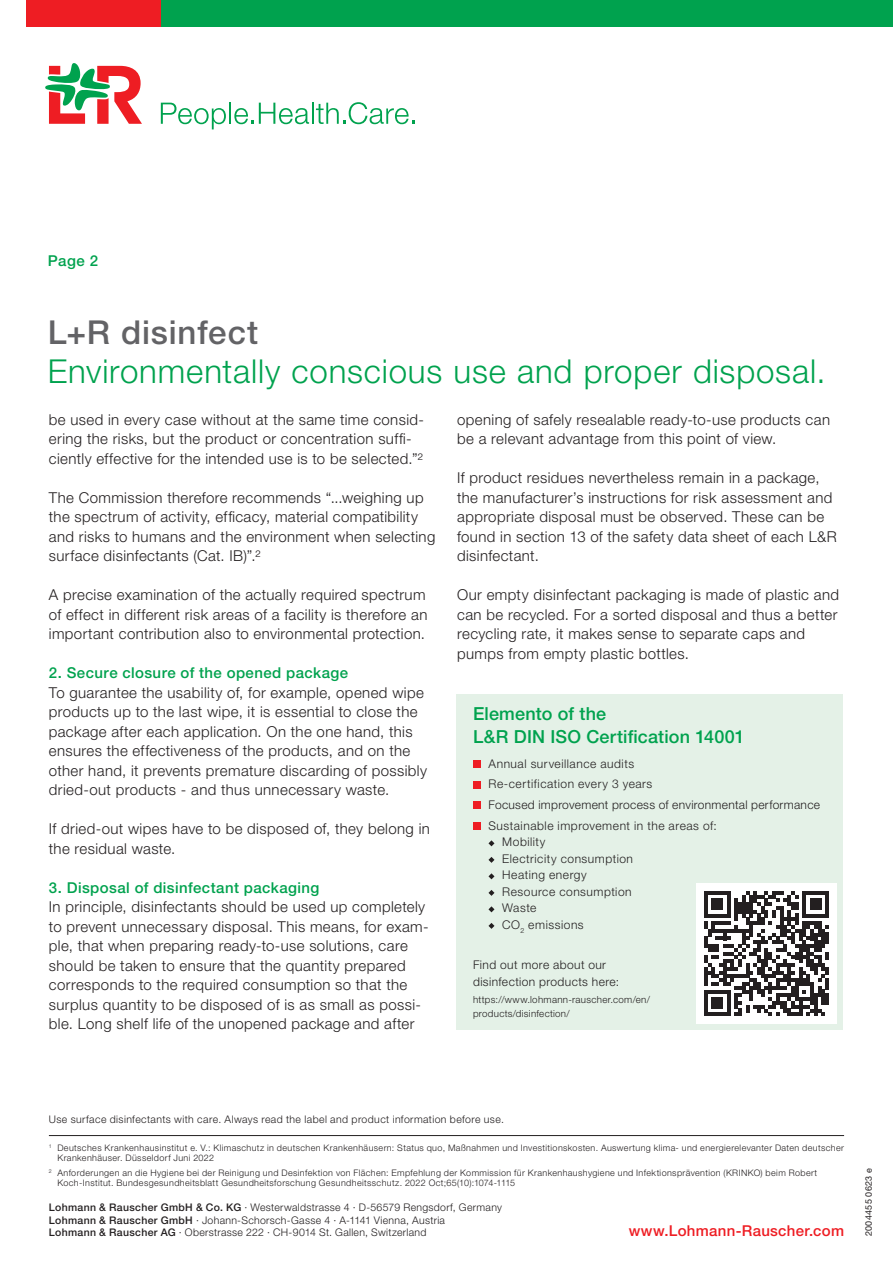
<style>
.page{position:relative;width:893px;height:1263px;background:#fff}
.page>*{position:absolute;margin:0;border:0;box-sizing:border-box;transform-origin:0 0}
.t1{font:300 33px "Helvetica Neue LT Pro";letter-spacing:.025em;color:#00a24e}
.t2{font:500 33px "Helvetica Neue LT Pro";letter-spacing:.025em;color:#636366}
.t3{font:500 18px/22.5px "Helvetica Neue LT Pro";letter-spacing:.01em;color:#00a24e}
.t4{font:300 15px/19.5px "Helvetica Neue LT Pro";letter-spacing:.025em;color:#231f20}
.t5{font:500 15px "Helvetica Neue LT Pro";letter-spacing:.025em;color:#00a24e}
.t6{font:500 15px "Helvetica Neue LT Pro";letter-spacing:.02em;color:#ee1d23}
.t7{font:300 12px/16.5px "Helvetica Neue LT Pro";letter-spacing:.04em;color:#231f20}
.t8{font:300 10.5px/12.5px "Helvetica Neue LT Pro";letter-spacing:.03em;color:#231f20}
.t9{font:300 9.75px/13.5px "Helvetica Neue LT Pro";letter-spacing:.03em;color:#231f20}
.t10{font:300 9px/10.5px "Helvetica Neue LT Pro";letter-spacing:.045em;color:#231f20}
.t11{font:9px "Helvetica Neue LT Pro";letter-spacing:.035em;color:#231f20}
.s1{font-weight:500}
</style>
<div class="page">
<svg style="left:45px;top:63px;width:97px;height:61px"></svg>
<svg style="left:161px;top:103px;width:65px;height:26px"></svg>
<hr style="left:229px;top:103px;width:2px;height:21px;background:#00a24e">
<svg style="left:234px;top:102px;width:180px;height:22px"></svg>
<div style="left:161px;top:0;width:732px;height:27px;background:#00a24e"></div>
<div style="left:27px;top:0;width:134px;height:27px;background:#ee1d23"></div>
<hr style="left:49px;top:1135px;width:795px;height:1px;background:#231f20">
<div style="left:456px;top:694px;width:387px;height:336px;background:#e4f1e7"></div>
<div style="left:473px;top:760px;width:8px;height:8px;background:#ee1d23"></div>
<div style="left:473px;top:781px;width:8px;height:7px;background:#ee1d23"></div>
<div style="left:473px;top:801px;width:8px;height:8px;background:#ee1d23"></div>
<div style="left:473px;top:822px;width:8px;height:8px;background:#ee1d23"></div>
<svg style="left:488px;top:840px;width:6px;height:6px"></svg>
<svg style="left:488px;top:857px;width:6px;height:6px"></svg>
<svg style="left:488px;top:873px;width:6px;height:6px"></svg>
<svg style="left:488px;top:890px;width:6px;height:6px"></svg>
<svg style="left:488px;top:906px;width:6px;height:6px"></svg>
<svg style="left:488px;top:923px;width:6px;height:6px"></svg>
<div style="left:696px;top:883px;width:141px;height:141px;background:#fff"></div>
<svg style="left:704px;top:891px;width:125px;height:125px"></svg>
<hr style="left:825px;top:978px;width:4px;height:12px;background:#231f20">
<hr style="left:825px;top:993px;width:4px;height:12px;background:#231f20">
<p class="t5" style="left:48px;top:251px;width:52px">Page 2</p>
<h1 class="t2" style="left:48px;top:312px;width:212px">L+R disinfect</h1>
<h1 class="t1" style="left:48px;top:351px;width:779px">Environmentally conscious use and proper disposal.</h1>
<p class="t4" style="left:49px;top:409px;width:377px">be used in every case without at the same time consid&shy;ering the risks, but the product or concentration suffi&shy;ciently effective for the intended use is to be selected.”²</p>
<p class="t4" style="left:49px;top:487px;width:388px">The Commission therefore recommends “...weighing up the spectrum of activity, efficacy, material compatibility and risks to humans and the environment when selecting surface disinfectants (Cat. IB)”.²</p>
<p class="t4" style="left:49px;top:585px;width:380px">A precise examination of the actually required spectrum of effect in different risk areas of a facility is therefore an important contribution also to environmental protection.</p>
<p class="t5" style="left:49px;top:664px;width:301px">2. Secure closure of the opened package</p>
<p class="t4" style="left:49px;top:682px;width:380px">To guarantee the usability of, for example, opened wipe products up to the last wipe, it is essential to close the package after each application. On the one hand, this ensures the effectiveness of the products, and on the other hand, it prevents premature discarding of possibly dried-out products - and thus unnecessary waste.</p>
<p class="t4" style="left:49px;top:819px;width:383px">If dried-out wipes have to be disposed of, they belong in the residual waste.</p>
<p class="t5" style="left:49px;top:878px;width:272px">3. Disposal of disinfectant packaging</p>
<p class="t4" style="left:49px;top:897px;width:381px">In principle, disinfectants should be used up completely to prevent unnecessary disposal. This means, for exam&shy;ple, that when preparing ready-to-use solutions, care should be taken to ensure that the quantity prepared corresponds to the required consumption so that the surplus quantity to be disposed of is as small as possi&shy;ble. Long shelf life of the unopened package and after</p>
<p class="t4" style="left:457px;top:409px;width:374px">opening of safely resealable ready-to-use products can be a relevant advantage from this point of view.</p>
<p class="t4" style="left:457px;top:468px;width:381px">If product residues nevertheless remain in a package, the manufacturer’s instructions for risk assessment and appropriate disposal must be observed. These can be found in section 13 of the safety data sheet of each L&amp;R disinfectant.</p>
<p class="t4" style="left:457px;top:585px;width:383px">Our empty disinfectant packaging is made of plastic and can be recycled. For a sorted disposal and thus a better recycling rate, it makes sense to separate caps and pumps from empty plastic bottles.</p>
<p class="t3" style="left:473px;top:702px;width:273px">Elemento of the<br>L&amp;R DIN ISO Certification 14001</p>
<p class="t7" style="left:488px;top:753px;width:333px;line-height:20.7px">Annual surveillance audits<br>Re-certification every 3 years<br>Focused improvement process of environmental performance Sustainable improvement in the areas of:</p>
<p class="t7" style="left:502px;top:833px;width:132px">Mobility<br>Electricity consumption<br>Heating energy<br>Resource consumption<br>Waste<br>CO<sub>2</sub> emissions</p>
<p class="t7" style="left:473px;top:956px;width:148px">Find out more about our disinfection products here:</p>
<p class="t9" style="left:473px;top:993px;width:179px">https://www.lohmann-rauscher.com/en/ products/disinfection/</p>
<p class="t8" style="left:49px;top:1112px;width:457px">Use surface disinfectants with care. Always read the label and product information before use.</p>
<p class="t10" style="left:57px;top:1142px;width:788px;text-indent:-9px"><sup>1</sup> Deutsches Krankenhausinstitut e. V.: Klimaschutz in deutschen Krankenhäusern: Status quo, Maßnahmen und Investitionskosten. Auswertung klima- und energierelevanter Daten deutscher<br>Krankenhäuser. Düsseldorf Juni 2022</p>
<p class="t10" style="left:57px;top:1167px;width:761px;text-indent:-9px"><sup>2</sup> Anforderungen an die Hygiene bei der Reinigung und Desinfektion von Flächen: Empfehlung der Kommission für Krankenhaushygiene und Infektionsprävention (KRINKO) beim Robert<br>Koch-Institut. Bundesgesundheitsblatt Gesundheitsforschung Gesundheitsschutz. 2022 Oct;65(10):1074-1115</p>
<p class="t11" style="left:863px;top:1236px;width:69px;rotate:-90deg">2004455 0623 e</p>
<p class="t8" style="left:49px;top:1201px;width:455px"><span class="s1">Lohmann &amp; Rauscher GmbH &amp; Co. KG</span> · Westerwaldstrasse 4 · D-56579 Rengsdorf, Germany<br><span class="s1">Lohmann &amp; Rauscher GmbH</span> · Johann-Schorsch-Gasse 4 · A-1141 Vienna, Austria<br><span class="s1">Lohmann &amp; Rauscher AG</span> · Oberstrasse 222 · CH-9014 St. Gallen, Switzerland</p>
<p class="t6" style="left:629px;top:1222px;width:217px">www.Lohmann-Rauscher.com</p>
</div>
